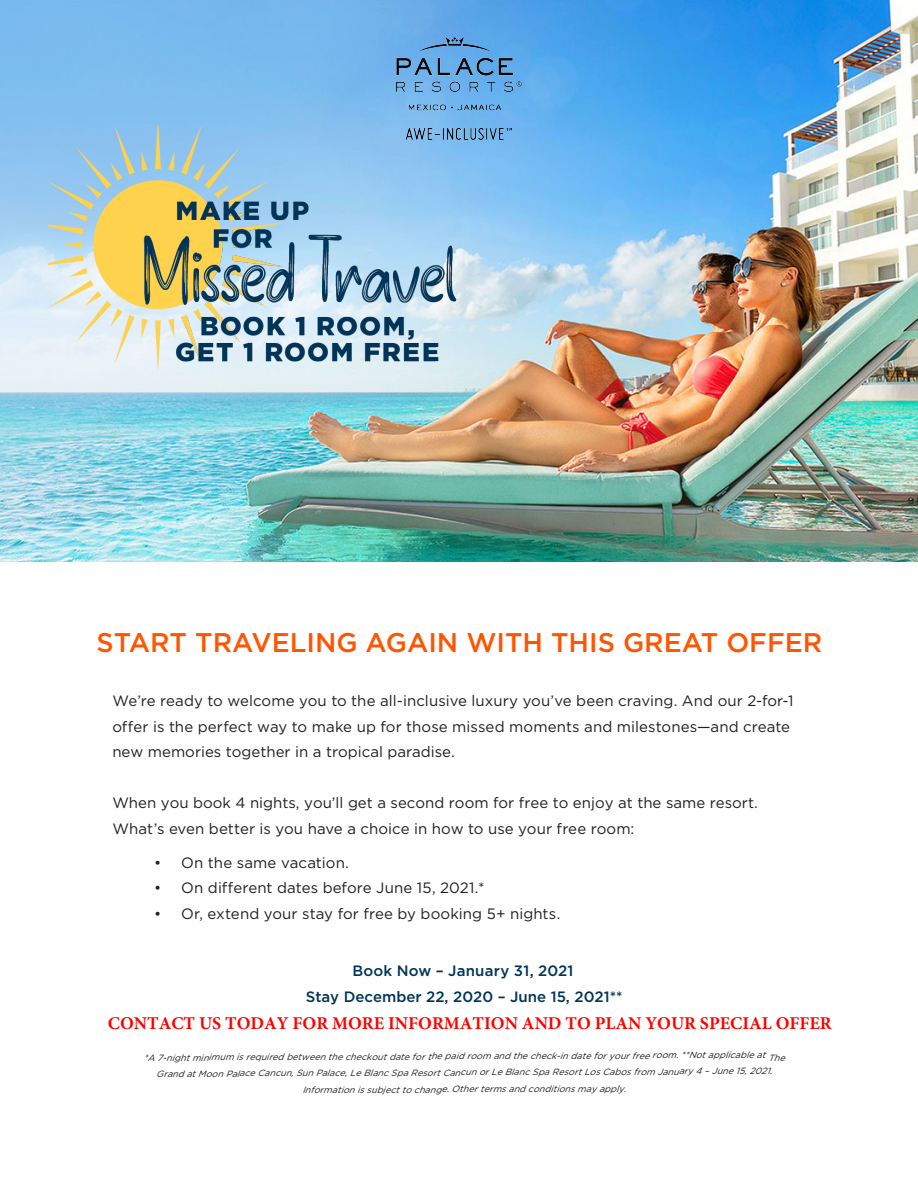
<style>
.page{position:relative;width:918px;height:1188px;background:#fff}
.page>*{position:absolute;margin:0;border:0;box-sizing:border-box;transform-origin:0 0}
.t1{font:500 27px "Gotham";color:#f50}
.t2{font:700 18px "Minion Pro";color:#f00}
.t3{font:15px/25.5px "Gotham";color:#231f20}
.t4{font:500 15px/25.5px "Gotham";color:#003458;text-align:center}
.t5{font:italic 9px/16.5px "Gotham";color:#231f20;text-align:center}
</style>
<div class="page">
<img style="left:0;top:0;width:918px;height:562px">
<img style="left:397px;top:38px;width:124px;height:101px">
<img style="left:49px;top:125px;width:424px;height:251px">
<p class="t1" style="left:96px;top:627px;width:727px">START TRAVELING AGAIN WITH THIS GREAT OFFER</p>
<p class="t3" style="left:112px;top:688px;width:683px">We’re ready to welcome you to the all-inclusive luxury you’ve been craving. And our 2-for-1 offer is the perfect way to make up for those missed moments and milestones—and create new memories together in a tropical paradise.</p>
<p class="t3" style="left:112px;top:790px;width:647px">When you book 4 nights, you’ll get a second room for free to enjoy at the same resort.<br>What’s even better is you have a choice in how to use your free room:</p>
<p class="t3" style="left:154px;top:850px;width:196px">• On the same vacation.</p>
<p class="t3" style="left:154px;top:875px;width:332px">• On different dates before June 15, 2021.*</p>
<p class="t3" style="left:154px;top:901px;width:408px">• Or, extend your stay for free by booking 5+ nights.</p>
<p class="t4" style="left:306px;top:958px;width:318px">Book Now – January 31, 2021<br>Stay December 22, 2020 – June 15, 2021**</p>
<p class="t2" style="left:108px;top:1011px;width:725px">CONTACT US TODAY FOR MORE INFORMATION AND TO PLAN YOUR SPECIAL OFFER</p>
<p class="t5" style="left:144px;top:1048px;width:646px">*A 7-nightminimum isrequiredbetweenthecheckoutdateforthepaidroom andthecheck-indateforyourfreeroom.**NotapplicableatThe<br>GrandatMoonPalaceCancun,SunPalace,LeBlancSpaResortCancunorLeBlancSpaResortLosCabosfrom January4–June15,2021.<br>Informationissubjecttochange.Othertermsandconditionsmayapply.</p>
</div>
